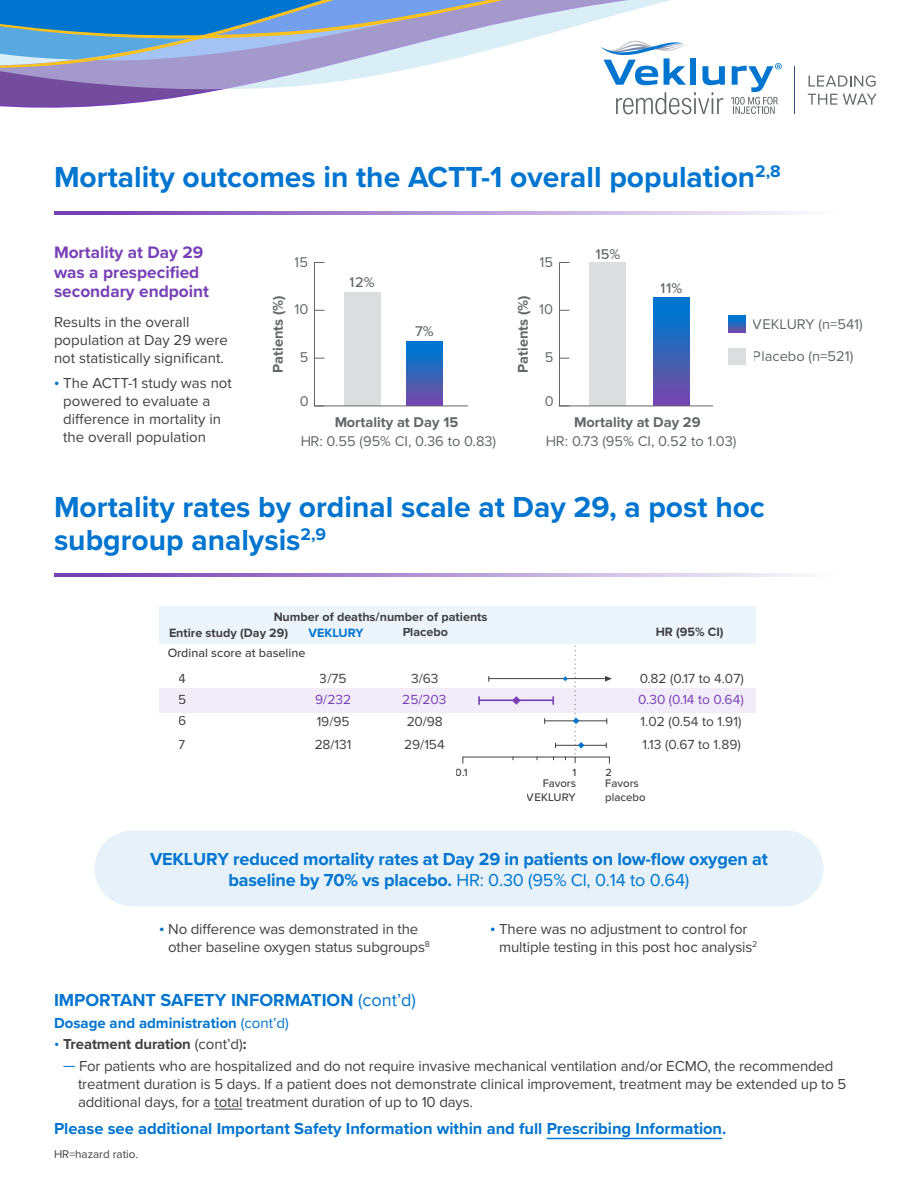
<style>
.page{position:relative;width:918px;height:1188px;background:#fff}
.page>*{position:absolute;margin:0;border:0;box-sizing:border-box;transform-origin:0 0}
.Subhead{font:700 30px/33px "Proxima Nova";color:#0075cf}
.t1{font:700 18px/21px "Proxima Nova";letter-spacing:-.01em;color:#0075cf;text-align:center}
.t2{font:700 17.25px/19.5px "Proxima Nova";color:#7741b6}
.t3{font:700 16.5px "Proxima Nova";color:#0075cf}
.t4{font:15px/18px "Proxima Nova";letter-spacing:-.01em;color:#414042}
.t5{font:700 15px "Proxima Nova";color:#0075cf}
.t6{font:700 15px "Proxima Nova";letter-spacing:-.01em;color:#414042}
.t7{font:14.7px "Proxima Nova";color:#63666a}
.t8{font:700 14.7px "Proxima Nova";color:#63666a}
.t9{font:500 14.7px "Proxima Nova";color:#63666a}
.t10{font:13.65px/23.2px "Proxima Nova";color:#414042}
.t11{font:13.65px "Proxima Nova";color:#7741b6}
.t12{font:700 12.6px "Proxima Nova";color:#414042}
.t13{font:500 12.6px "Proxima Nova";color:#414042}
.t14{font:700 12.6px "Proxima Nova";color:#0075cf}
.t15{font:11.7px "Proxima Nova";color:#414042}
.t16{font:500 11.4px/13.6px "Proxima Nova";color:#414042;text-align:right}
.t17{font:500 10.8px "Proxima Nova";color:#414042}
.s1{font-weight:700;color:#0075cf}
.s2{font-weight:400}
.s3{font-weight:400;color:#0075cf}
.s4{color:#0075cf}
</style>
<div class="page">
<hr style="left:794px;top:66px;width:1px;height:48px;background:#335076">
<svg style="left:0;top:0;width:782px;height:114px"></svg>
<svg style="left:809px;top:75px;width:67px;height:12px"></svg>
<svg style="left:808px;top:94px;width:29px;height:11px"></svg>
<svg style="left:843px;top:94px;width:34px;height:11px"></svg>
<svg style="left:214px;top:1109px;width:28px;height:1px"></svg>
<hr style="left:54px;top:211px;width:810px;height:3px;background:#7741b6">
<svg style="left:54px;top:573px;width:751px;height:4px;background:#b395d6"></svg>
<div style="left:344px;top:292px;width:36px;height:114px;background:#dcddde"></div>
<div style="left:590px;top:263px;width:36px;height:143px;background:#dcddde"></div>
<div style="left:653px;top:297px;width:37px;height:109px;background:linear-gradient(to bottom,#007dd0,#7a48a5)"></div>
<svg style="left:407px;top:341px;width:36px;height:64px;background:#3362ba"></svg>
<hr style="left:559px;top:262px;width:1px;height:144px;background:#63666a">
<hr style="left:559px;top:405px;width:154px;height:1px;background:#63666a">
<hr style="left:314px;top:262px;width:1px;height:144px;background:#63666a">
<hr style="left:314px;top:405px;width:154px;height:1px;background:#63666a">
<svg style="left:729px;top:315px;width:17px;height:17px"></svg>
<div style="left:729px;top:348px;width:17px;height:16px;background:#dcddde"></div>
<div style="left:159px;top:606px;width:597px;height:38px;background:#edf5fc"></div>
<div style="left:159px;top:688px;width:597px;height:25px;background:#f1ecf8"></div>
<hr style="left:545px;top:720px;width:62px;height:1px;background:#414042">
<hr style="left:489px;top:678px;width:118px;height:1px;background:#414042">
<hr style="left:556px;top:745px;width:50px;height:1px;background:#414042">
<svg style="left:563px;top:646px;width:21px;height:117px"></svg>
<svg style="left:478px;top:697px;width:2px;height:7px"></svg>
<svg style="left:552px;top:697px;width:2px;height:7px"></svg>
<hr style="left:479px;top:699px;width:74px;height:2px;background:#7741b6">
<svg style="left:512px;top:696px;width:9px;height:9px"></svg>
<svg style="left:605px;top:676px;width:7px;height:6px"></svg>
<div style="left:94px;top:831px;width:729px;height:75px;background:#e6f1fa;border-radius:38px"></div>
<hr style="left:547px;top:1138px;width:175px;height:1px;background:#0075cf">
<p class="Subhead" style="left:54px;top:160px;width:728px">Mortality outcomes in the ACTT-1 overall population<sup>2,8</sup></p>
<p class="t2" style="left:54px;top:242px;width:157px">Mortality at Day 29 was a prespecified secondary endpoint</p>
<p class="t4" style="left:54px;top:313px;width:176px">Results in the overall population at Day 29 were not statistically significant.</p>
<p class="t4" style="left:63px;top:374px;width:170px;text-indent:-9px"><span class="s1">•</span> The ACTT-1 study was not powered to evaluate a difference in mortality in the overall population</p>
<p class="t7" style="left:295px;top:251px;width:15px">15</p>
<p class="t9" style="left:350px;top:274px;width:26px">12%</p>
<p class="t8" style="left:269px;top:373px;width:79px;rotate:-90deg">Patients (%)</p>
<p class="t8" style="left:515px;top:373px;width:79px;rotate:-90deg">Patients (%)</p>
<p class="t7" style="left:294px;top:299px;width:15px">10</p>
<p class="t9" style="left:415px;top:323px;width:20px">7%</p>
<p class="t7" style="left:300px;top:346px;width:10px">5</p>
<p class="t7" style="left:299px;top:390px;width:10px">0</p>
<p class="t7" style="left:540px;top:251px;width:15px">15</p>
<p class="t7" style="left:539px;top:299px;width:15px">10</p>
<p class="t7" style="left:545px;top:346px;width:10px">5</p>
<p class="t7" style="left:544px;top:390px;width:10px">0</p>
<p class="t9" style="left:596px;top:245px;width:26px">15%</p>
<p class="t9" style="left:661px;top:280px;width:23px">11%</p>
<p class="t8" style="left:334px;top:414px;width:125px">Mortality at Day 15</p>
<p class="t8" style="left:574px;top:414px;width:128px">Mortality at Day 29</p>
<p class="t7" style="left:300px;top:430px;width:198px">HR: 0.55 (95% CI, 0.36 to 0.83)</p>
<p class="t7" style="left:546px;top:430px;width:193px">HR: 0.73 (95% CI, 0.52 to 1.03)</p>
<p class="t7" style="left:753px;top:313px;width:111px">VEKLURY (n=541)</p>
<p class="t7" style="left:753px;top:345px;width:102px">Placebo (n=521)</p>
<p class="Subhead" style="left:54px;top:489px;width:712px">Mortality rates by ordinal scale at Day 29, a post hoc subgroup analysis<sup>2,9</sup></p>
<p class="t12" style="left:273px;top:609px;width:216px">Number of deaths/number of patients</p>
<p class="t12" style="left:169px;top:625px;width:121px">Entire study (Day 29)</p>
<p class="t14" style="left:308px;top:625px;width:57px">VEKLURY</p>
<p class="t12" style="left:402px;top:625px;width:47px">Placebo</p>
<p class="t13" style="left:167px;top:645px;width:140px">Ordinal score at baseline</p>
<p class="t10" style="left:179px;top:668px;width:10px;line-height:21.3px;text-align:justify">4<br>5<br>6</p>
<p class="t10" style="left:179px;top:733px;width:9px">7</p>
<p class="t10" style="left:320px;top:667px;width:28px">3/75</p>
<p class="t11" style="left:315px;top:692px;width:37px">9/232</p>
<p class="t10" style="left:315px;top:710px;width:38px">19/95<br>28/131</p>
<p class="t10" style="left:411px;top:667px;width:29px">3/63</p>
<p class="t11" style="left:402px;top:692px;width:46px">25/203</p>
<p class="t10" style="left:404px;top:710px;width:42px">20/98<br>29/154</p>
<p class="t12" style="left:656px;top:625px;width:69px">HR (95% CI)</p>
<p class="t10" style="left:640px;top:667px;width:106px">0.82 (0.17 to 4.07)</p>
<p class="t11" style="left:638px;top:692px;width:107px">0.30 (0.14 to 0.64)</p>
<p class="t10" style="left:641px;top:710px;width:102px">1.02 (0.54 to 1.91)<br>1.13 (0.67 to 1.89)</p>
<p class="t17" style="left:456px;top:766px;width:13px">0.1</p>
<p class="t17" style="left:573px;top:766px;width:5px">1</p>
<p class="t16" style="left:527px;top:777px;width:51px">Favors<br>VEKLURY</p>
<p class="t16" style="left:605px;top:777px;width:42px;text-align:left">Favors placebo</p>
<p class="t17" style="left:605px;top:766px;width:8px">2</p>
<p class="t1" style="left:150px;top:848px;width:619px">VEKLURY reduced mortality rates at Day 29 in patients on low-flow oxygen at baseline by 70% vs placebo. <span class="s2">HR: 0.30 (95% Cl, 0.14 to 0.64)</span></p>
<p class="t4" style="left:168px;top:919px;width:263px;text-indent:-9px"><span class="s1">•</span> No difference was demonstrated in the other baseline oxygen status subgroups<sup>8</sup></p>
<p class="t4" style="left:499px;top:919px;width:260px;text-indent:-9px"><span class="s1">•</span> There was no adjustment to control for multiple testing in this post hoc analysis<sup>2</sup></p>
<p class="t1" style="left:54px;top:989px;width:363px">IMPORTANT SAFETY INFORMATION <span class="s2">(cont’d)</span></p>
<p class="t5" style="left:54px;top:1012px;width:237px">Dosage and administration <span class="s2">(cont’d)</span></p>
<p class="t6" style="left:54px;top:1033px;width:194px"><span class="s3">•</span> Treatment duration <span class="s2">(cont’d)</span>:</p>
<p class="t4" style="left:78px;top:1056px;width:770px;text-indent:-15px"><span class="s4">—</span> For patients who are hospitalized and do not require invasive mechanical ventilation and/or ECMO, the recommended treatment duration is 5 days. If a patient does not demonstrate clinical improvement, treatment may be extended up to 5 additional days, for a total treatment duration of up to 10 days.</p>
<p class="t3" style="left:54px;top:1116px;width:674px">Please see additional Important Safety Information within and full Prescribing Information.</p>
<p class="t15" style="left:54px;top:1146px;width:86px">HR=hazard ratio.</p>
</div>
